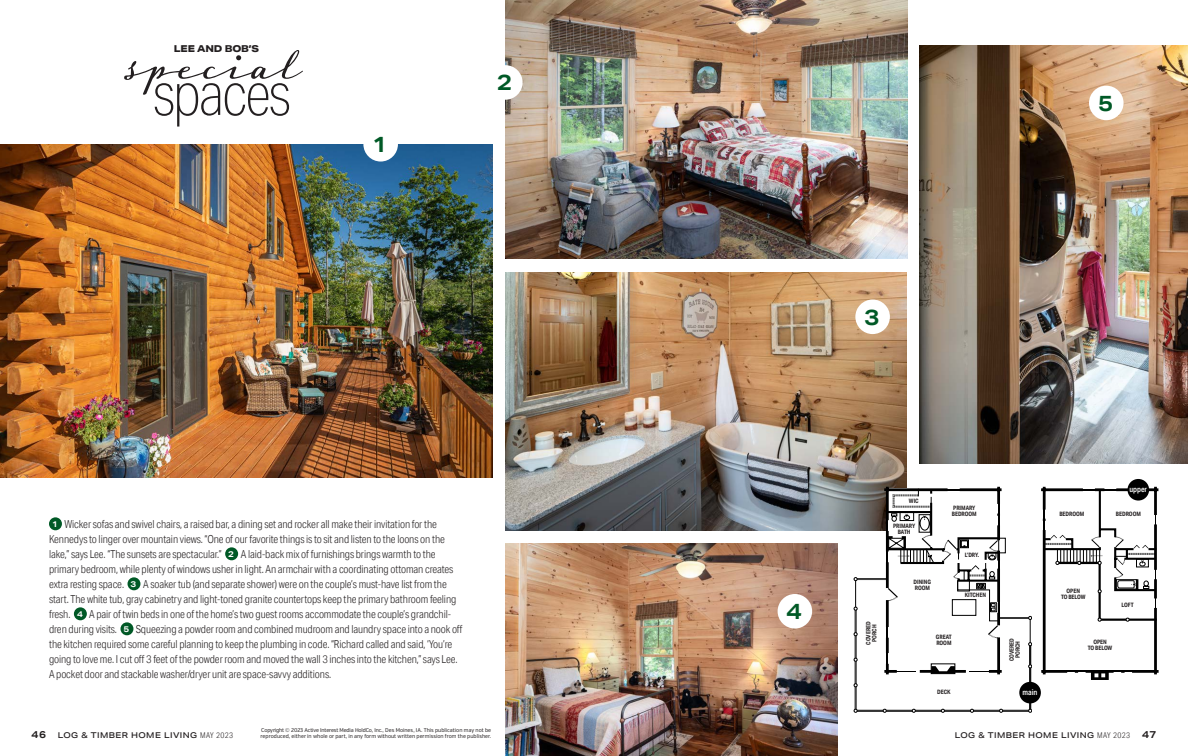
<style>
.page{position:relative;width:1188px;height:756px;background:#fff}
.page>*{position:absolute;margin:0;border:0;box-sizing:border-box;transform-origin:0 0}
.t1{font:76.6px "Luxus Brut";letter-spacing:.005em;color:#231f20}
.t2{font:100 60px "Aktiv Grotesk Cd";letter-spacing:-.04em;color:#231f20}
.t3{font:700 22px "Aktiv Grotesk Ex";color:#005926}
.t4{font:300 11px/15px "Aktiv Grotesk Cd";letter-spacing:-.01em;color:#231f20}
.t5{font:700 10px "Aktiv Grotesk Ex";color:#231f20}
.t6{font:800 9.5px "Aktiv Grotesk Ex";letter-spacing:-.02em;color:#231f20}
.t7{font:500 8px "Aktiv Grotesk Ex";letter-spacing:.05em;color:#231f20}
.t8{font:500 8px "Aktiv Grotesk Cd";letter-spacing:-.005em;color:#fff}
.t9{font:700 6px/6px "Aktiv Grotesk Cd";letter-spacing:-.01em;color:#231f20;text-align:center}
.t10{font:5.5px/6px "Verb Cond";color:#231f20}
.s1{font-family:"Aktiv Grotesk Ex";font-weight:700;font-size:8.2px;color:#fff}
.s2{font-family:"Aktiv Grotesk Cd";font-weight:300}
.s3{font-weight:700;font-size:10px}
</style>
<div class="page">
<img style="left:505px;top:0;width:402px;height:259px">
<img style="left:505px;top:273px;width:402px;height:257px">
<img style="left:920px;top:45px;width:268px;height:419px">
<img style="left:505px;top:544px;width:332px;height:212px">
<img style="left:0;top:144px;width:492px;height:334px">
<div style="left:855px;top:300px;width:35px;height:34px;background:#fff;border-radius:50%"></div>
<div style="left:49px;top:517px;width:13px;height:13px;background:#005926;border-radius:50%"></div>
<div style="left:225px;top:547px;width:13px;height:13px;background:#005926;border-radius:50%"></div>
<div style="left:128px;top:577px;width:12px;height:13px;background:#005926;border-radius:50%"></div>
<div style="left:74px;top:607px;width:13px;height:13px;background:#005926;border-radius:50%"></div>
<div style="left:120px;top:622px;width:13px;height:13px;background:#005926;border-radius:50%"></div>
<div style="left:778px;top:594px;width:34px;height:35px;background:#fff;border-radius:50%"></div>
<div style="left:1089px;top:86px;width:35px;height:34px;background:#fff;border-radius:50%"></div>
<div style="left:488px;top:65px;width:35px;height:35px;background:#fff;border-radius:50%"></div>
<div style="left:363px;top:127px;width:35px;height:35px;background:#fff;border-radius:50%"></div>
<div style="left:999px;top:538px;width:7px;height:15px;background:#fff;border:1px solid #000"></div>
<hr style="left:960px;top:488px;width:42px;height:3px;background:#000">
<hr style="left:884px;top:488px;width:64px;height:3px;background:#000">
<hr style="left:886px;top:638px;width:3px;height:15px;background:#000">
<hr style="left:886px;top:487px;width:3px;height:33px;background:#000">
<hr style="left:997px;top:637px;width:3px;height:37px;background:#000">
<hr style="left:997px;top:487px;width:3px;height:17px;background:#000">
<hr style="left:888px;top:617px;width:1px;height:50px;background:#000">
<hr style="left:887px;top:617px;width:1px;height:50px;background:#000">
<svg style="left:884px;top:664px;width:118px;height:10px"></svg>
<svg style="left:885px;top:488px;width:116px;height:150px"></svg>
<div style="left:855px;top:578px;width:33px;height:2px;border:1px solid #000"></div>
<hr style="left:855px;top:579px;width:1px;height:31px;background:#000">
<svg style="left:854px;top:577px;width:3px;height:4px"></svg>
<div style="left:855px;top:710px;width:176px;height:2px;border:1px solid #000"></div>
<div style="left:1029px;top:644px;width:2px;height:67px;border:1px solid #000"></div>
<div style="left:999px;top:617px;width:32px;height:2px;border:1px solid #000"></div>
<svg style="left:1028px;top:616px;width:4px;height:30px"></svg>
<svg style="left:854px;top:709px;width:3px;height:4px"></svg>
<svg style="left:883px;top:709px;width:3px;height:4px"></svg>
<svg style="left:912px;top:709px;width:4px;height:4px"></svg>
<svg style="left:941px;top:709px;width:4px;height:4px"></svg>
<svg style="left:970px;top:709px;width:4px;height:4px"></svg>
<svg style="left:999px;top:709px;width:4px;height:4px"></svg>
<svg style="left:1028px;top:709px;width:4px;height:4px"></svg>
<svg style="left:1028px;top:665px;width:4px;height:3px"></svg>
<hr style="left:1041px;top:488px;width:42px;height:3px;background:#000">
<hr style="left:1132px;top:670px;width:27px;height:3px;background:#000">
<hr style="left:1041px;top:670px;width:26px;height:3px;background:#000">
<hr style="left:1043px;top:530px;width:3px;height:144px;background:#000">
<hr style="left:1043px;top:487px;width:3px;height:23px;background:#000">
<hr style="left:1154px;top:608px;width:3px;height:66px;background:#000">
<hr style="left:1154px;top:579px;width:3px;height:19px;background:#000">
<hr style="left:1154px;top:487px;width:3px;height:28px;background:#000">
<hr style="left:1156px;top:565px;width:1px;height:50px;background:#000">
<hr style="left:1155px;top:565px;width:1px;height:50px;background:#000">
<svg style="left:1066px;top:670px;width:67px;height:10px"></svg>
<div style="left:1099px;top:562px;width:1px;height:58px;border:1px solid #000"></div>
<div style="left:1099px;top:619px;width:57px;height:1px;border:1px solid #000"></div>
<svg style="left:1042px;top:488px;width:116px;height:105px"></svg>
<div style="left:1019px;top:682px;width:22px;height:21px;background:#000;border-radius:50%"></div>
<div style="left:1128px;top:479px;width:21px;height:22px;background:#000;border-radius:50%"></div>
<p class="t6" style="left:174px;top:42px;width:86px">LEE AND BOB’S</p>
<h2 class="t2" style="left:153px;top:60px;width:140px">spaces</h2>
<h1 class="t1" style="left:129px;top:8px;width:177px">special</h1>
<h3 class="t3" style="left:372px;top:131px;width:17px">1</h3>
<h3 class="t3" style="left:497px;top:69px;width:17px">2</h3>
<p class="t4" style="left:49px;top:517px;width:415px"><span class="s1">1</span> Wicker sofas and swivel chairs, a raised bar, a dining set and rocker all make their invitation for the Kennedys to linger over mountain views. “One of our favorite things is to sit and listen to the loons on the lake,” says Lee. “The sunsets are spectacular.” <span class="s1">2</span> A laid-back mix of furnishings brings warmth to the primary bedroom, while plenty of windows usher in light. An armchair with a coordinating ottoman creates extra resting space. <span class="s1">3</span> A soaker tub (and separate shower) were on the couple’s must-have list from the start. The white tub, gray cabinetry and light-toned granite countertops keep the primary bathroom feeling fresh. <span class="s1">4</span> A pair of twin beds in one of the home’s two guest rooms accommodate the couple’s grandchil&shy;dren during visits. <span class="s1">5</span> Squeezing a powder room and combined mudroom and laundry space into a nook off the kitchen required some careful planning to keep the plumbing in code. “Richard called and said, ‘You’re going to love me. I cut off 3 feet of the powder room and moved the wall 3 inches into the kitchen,” says Lee.<br>A pocket door and stackable washer/dryer unit are space-savvy additions.</p>
<h3 class="t3" style="left:1098px;top:89px;width:17px">5</h3>
<h3 class="t3" style="left:864px;top:303px;width:17px">3</h3>
<h3 class="t3" style="left:786px;top:598px;width:17px">4</h3>
<p class="t9" style="left:865px;top:645px;width:25px;rotate:-90deg">COVERED<br>PORCH</p>
<p class="t9" style="left:909px;top:498px;width:11px">WIC</p>
<p class="t9" style="left:893px;top:523px;width:24px">PRIMARY<br>BATH</p>
<p class="t9" style="left:914px;top:579px;width:19px;text-align:left">DINING<br>ROOM</p>
<p class="t9" style="left:952px;top:505px;width:26px;text-align:left">PRIMARY<br>BEDROOM</p>
<p class="t9" style="left:965px;top:552px;width:16px">L’DRY.</p>
<p class="t9" style="left:965px;top:592px;width:23px">KITCHEN</p>
<p class="t9" style="left:936px;top:633px;width:17px;text-align:left">GREAT<br>ROOM</p>
<p class="t9" style="left:937px;top:689px;width:15px">DECK</p>
<p class="t8" style="left:1130px;top:484px;width:19px">upper</p>
<p class="t9" style="left:1059px;top:511px;width:26px">BEDROOM</p>
<p class="t9" style="left:1116px;top:511px;width:26px">BEDROOM</p>
<p class="t9" style="left:1009px;top:661px;width:25px;rotate:-90deg">COVERED<br>PORCH</p>
<p class="t8" style="left:1023px;top:687px;width:16px">main</p>
<p class="t9" style="left:1061px;top:587px;width:26px">OPEN<br>TO BELOW</p>
<p class="t9" style="left:1121px;top:602px;width:14px">LOFT</p>
<p class="t9" style="left:1088px;top:639px;width:26px">OPEN<br>TO BELOW</p>
<p class="t10" style="left:261px;top:727px;width:232px">Copyright © 2023 Active Interest Media HoldCo, Inc., Des Moines, IA. This publication may not be reproduced, either in whole or part, in any form without written permission from the publisher.</p>
<p class="t5" style="left:32px;top:728px;width:16px">46</p>
<p class="t7" style="left:58px;top:730px;width:177px">LOG &amp; TIMBER HOME LIVING <span class="s2">MAY 2023</span></p>
<p class="t7" style="left:955px;top:730px;width:203px">LOG &amp; TIMBER HOME LIVING <span class="s2">MAY 2023</span> <span class="s3">47</span></p>
</div>
